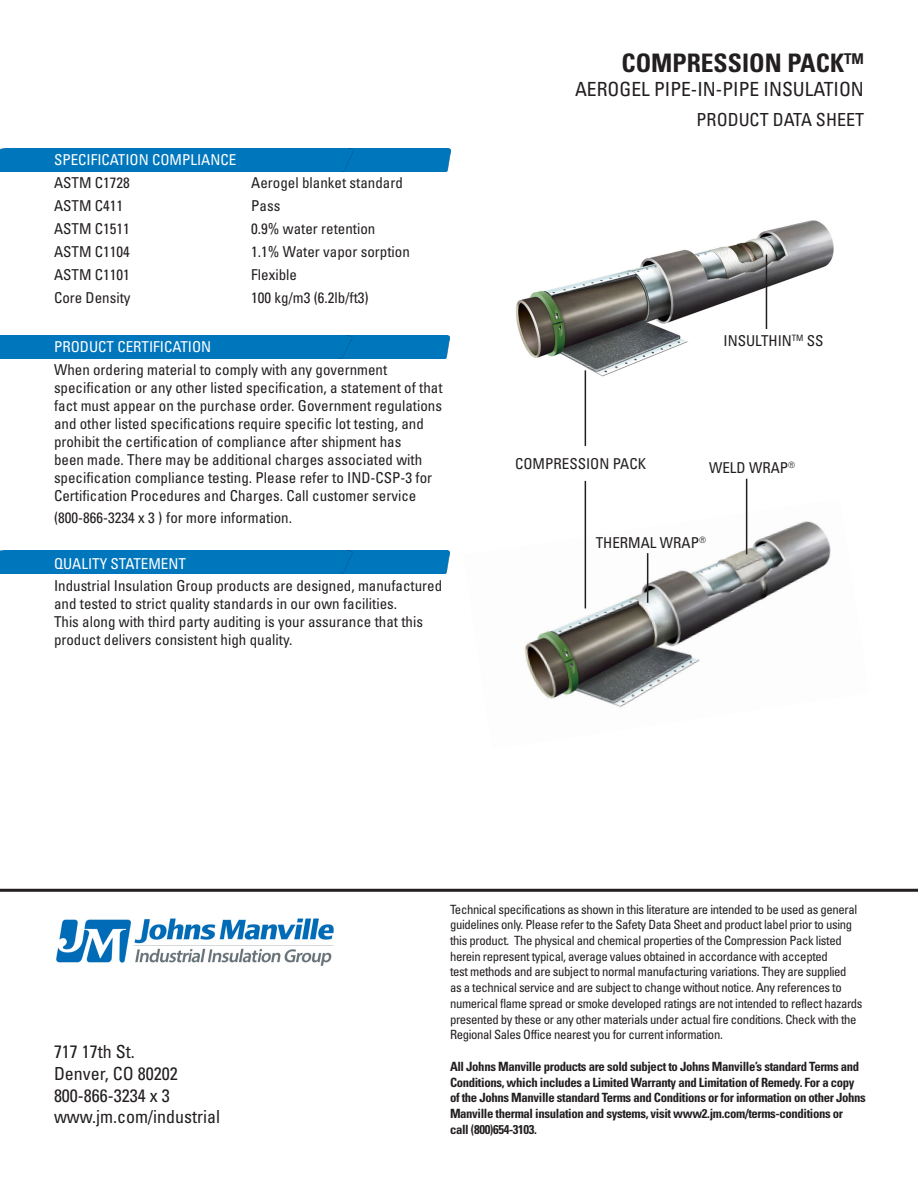
<style>
.page{position:relative;width:918px;height:1188px;background:#fff}
.page>*{position:absolute;margin:0;border:0;box-sizing:border-box;transform-origin:0 0}
.t1{font:700 condensed 25.5px "Univers LT Std";color:#231f20}
.t2{font:condensed 19.5px "Univers LT Std";color:#231f20}
.t3{font:condensed 18px/21.6px "Univers LT Std";color:#231f20}
.t4{font:condensed 15px/18px "Univers LT Std";color:#231f20}
.t5{font:condensed 15px "Univers LT Std";color:#fff}
.t6{font:condensed 12.75px/15.8px "Univers LT Std";letter-spacing:-.03em;color:#231f20}
.t7{font:700 condensed 12.75px/15.8px "Univers LT Std";letter-spacing:-.03em;color:#231f20}
</style>
<div class="page">
<div style="left:352px;top:551px;width:97px;height:22px;background:#0076bd"></div>
<div style="left:0;top:551px;width:352px;height:22px;background:#0076bd"></div>
<div style="left:352px;top:336px;width:97px;height:22px;background:#0076bd"></div>
<div style="left:0;top:336px;width:352px;height:22px;background:#0076bd"></div>
<div style="left:354px;top:149px;width:97px;height:22px;background:#0076bd"></div>
<div style="left:0;top:149px;width:354px;height:22px;background:#0076bd"></div>
<hr style="left:0;top:889px;width:918px;height:3px;background:#231f20">
<img style="left:56px;top:918px;width:278px;height:47px">
<img style="left:515px;top:220px;width:319px;height:179px">
<img style="left:524px;top:499px;width:307px;height:209px">
<hr style="left:585px;top:370px;width:1px;height:76px;background:#231f20">
<hr style="left:585px;top:481px;width:1px;height:127px;background:#231f20">
<hr style="left:766px;top:255px;width:1px;height:74px;background:#231f20">
<hr style="left:647px;top:553px;width:1px;height:50px;background:#231f20">
<hr style="left:746px;top:479px;width:1px;height:75px;background:#231f20">
<p class="t5" style="left:54px;top:151px;width:184px">SPECIFICATION COMPLIANCE</p>
<p class="t4" style="left:54px;top:174px;width:77px">ASTM C1728</p>
<p class="t4" style="left:251px;top:174px;width:153px">Aerogel blanket standard</p>
<p class="t4" style="left:54px;top:197px;width:71px">ASTM C411</p>
<p class="t4" style="left:251px;top:197px;width:31px">Pass</p>
<p class="t4" style="left:54px;top:219px;width:77px">ASTM C1511</p>
<p class="t4" style="left:251px;top:219px;width:126px">0.9% water retention</p>
<p class="t4" style="left:54px;top:242px;width:77px">ASTM C1104</p>
<p class="t4" style="left:251px;top:242px;width:160px">1.1% Water vapor sorption</p>
<p class="t4" style="left:54px;top:265px;width:77px">ASTM C1101</p>
<p class="t4" style="left:251px;top:265px;width:47px">Flexible</p>
<p class="t4" style="left:54px;top:288px;width:78px">Core Density</p>
<p class="t4" style="left:251px;top:288px;width:119px">100 kg/m3 (6.2lb/ft3)</p>
<p class="t5" style="left:54px;top:338px;width:159px">PRODUCT CERTIFICATION</p>
<p class="t4" style="left:54px;top:361px;width:390px">When ordering material to comply with any government specification or any other listed specification, a statement of that fact must appear on the purchase order. Government regulations and other listed specifications require specific lot testing, and prohibit the certification of compliance after shipment has<br>been made. There may be additional charges associated with specification compliance testing. Please refer to IND-CSP-3 for Certification Procedures and Charges. Call customer service</p>
<p class="t4" style="left:54px;top:508px;width:240px">(800-866-3234 x 3 ) for more information.</p>
<p class="t5" style="left:54px;top:554px;width:133px">QUALITY STATEMENT</p>
<p class="t4" style="left:54px;top:577px;width:390px">Industrial Insulation Group products are designed, manufactured and tested to strict quality standards in our own facilities.<br>This along with third party auditing is your assurance that this product delivers consistent high quality.</p>
<h1 class="t1" style="left:622px;top:48px;width:244px">COMPRESSION PACK<sup>TM</sup></h1>
<h2 class="t2" style="left:575px;top:77px;width:290px">AEROGEL PIPE-IN-PIPE INSULATION</h2>
<p class="t3" style="left:697px;top:108px;width:169px">PRODUCT DATA SHEET</p>
<p class="t4" style="left:515px;top:455px;width:132px">COMPRESSION PACK</p>
<p class="t4" style="left:724px;top:331px;width:101px">INSULTHIN<sup>TM</sup> SS</p>
<p class="t4" style="left:709px;top:459px;width:88px">WELD WRAP<sup>®</sup></p>
<p class="t4" style="left:596px;top:533px;width:112px">THERMAL WRAP<sup>®</sup></p>
<p class="t3" style="left:54px;top:1041px;width:168px">717 17th St.<br>Denver, CO 80202<br>800-866-3234 x 3 www.jm.com/industrial</p>
<p class="t6" style="left:450px;top:901px;width:414px">Technical specifications as shown in this literature are intended to be used as general guidelines only. Please refer to the Safety Data Sheet and product label prior to using this product. The physical and chemical properties of the Compression Pack listed herein represent typical, average values obtained in accordance with accepted<br>test methods and are subject to normal manufacturing variations. They are supplied<br>as a technical service and are subject to change without notice. Any references to numerical flame spread or smoke developed ratings are not intended to reflect hazards presented by these or any other materials under actual fire conditions. Check with the Regional Sales Office nearest you for current information.</p>
<p class="t7" style="left:450px;top:1059px;width:417px">All Johns Manville products are sold subject to Johns Manville’s standard Terms and Conditions, which includes a Limited Warranty and Limitation of Remedy. For a copy of the Johns Manville standard Terms and Conditions or for information on other Johns Manville thermal insulation and systems, visit www2.jm.com/terms-conditions or<br>call (800)654-3103.</p>
</div>
